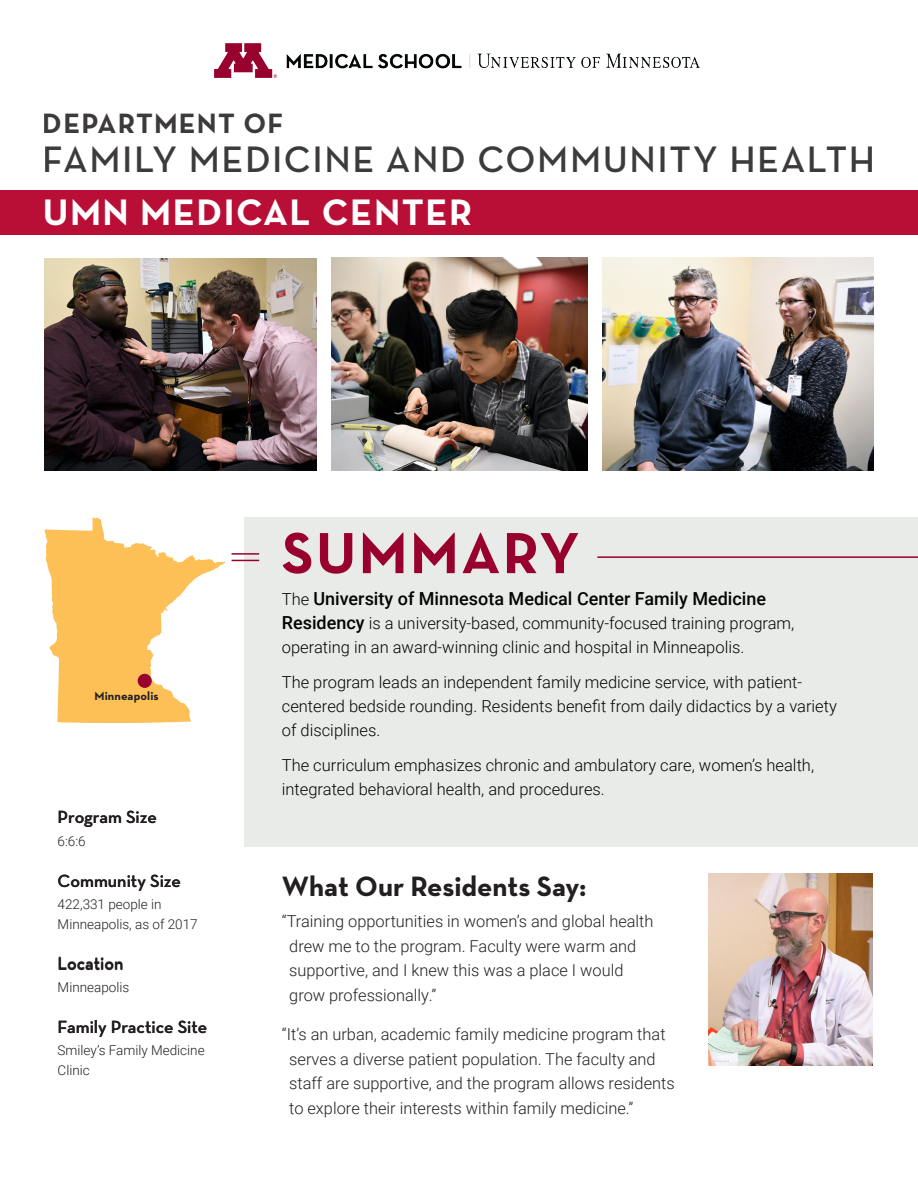
<style>
.page{position:relative;width:918px;height:1188px;background:#fff}
.page>*{position:absolute;margin:0;border:0;box-sizing:border-box;transform-origin:0 0}
.Section_Head{font:700 58.95px "Neutraface Text";letter-spacing:.04em;color:#98012d}
.t1{font:600 37.5px "Neutraface Text";letter-spacing:.04em;color:#231f20}
.Section_Head-2{font:700 37.5px "Neutraface Text";letter-spacing:.04em;color:#fff}
.Bullets{font:700 28.5px "Neutraface Text";color:#231f20}
.Bullets-2{font:700 28.5px "Neutraface Text";letter-spacing:.04em;color:#231f20}
.Intro_Text{font:500 18px "Roboto";color:#040503}
.Sidebar_Head{font:600 18px "Neutraface Text";color:#231f20}
.Intro_Text-2{font:300 16.5px/24px "Roboto";color:#040503}
.Quotes{font:300 16.35px/24.6px "Roboto";color:#231f20}
.Stats{font:300 13.5px/19.5px "Roboto";color:#231f20}
.t2{font:700 12.15px "Neutraface Text";letter-spacing:.01em;color:#231f20}
.s1{font-weight:300;font-size:16.5px}
.s2{font-weight:500;font-size:18px}
</style>
<div class="page">
<img style="left:215px;top:43px;width:485px;height:35px">
<img style="left:602px;top:258px;width:271px;height:212px">
<img style="left:45px;top:258px;width:271px;height:212px">
<img style="left:331px;top:258px;width:257px;height:212px">
<div style="left:245px;top:517px;width:673px;height:330px;background:#e9ebe8"></div>
<img style="left:708px;top:873px;width:164px;height:192px">
<div style="left:0;top:190px;width:918px;height:45px;background:#b90f36"></div>
<hr style="left:597px;top:556px;width:321px;height:2px;background:#98012d">
<hr style="left:232px;top:553px;width:27px;height:2px;background:#98012d">
<svg style="left:232px;top:560px;width:27px;height:1px"></svg>
<svg style="left:45px;top:517px;width:180px;height:206px"></svg>
<div style="left:138px;top:674px;width:14px;height:14px;background:#98012d;border-radius:50%"></div>
<h3 class="Bullets-2" style="left:43px;top:105px;width:242px">DEPARTMENT OF</h3>
<h2 class="t1" style="left:43px;top:136px;width:834px">FAMILY MEDICINE AND COMMUNITY HEALTH</h2>
<p class="Section_Head-2" style="left:43px;top:188px;width:431px">UMN MEDICAL CENTER</p>
<p class="t2" style="left:94px;top:688px;width:66px">Minneapolis</p>
<p class="Sidebar_Head" style="left:58px;top:806px;width:101px">Program Size</p>
<p class="Stats" style="left:58px;top:831px;width:30px">6:6:6</p>
<p class="Sidebar_Head" style="left:58px;top:869px;width:125px">Community Size</p>
<p class="Stats" style="left:58px;top:894px;width:142px">422,331 people in<br>Minneapolis, as of 2017</p>
<p class="Sidebar_Head" style="left:58px;top:952px;width:67px">Location</p>
<p class="Stats" style="left:58px;top:977px;width:73px">Minneapolis</p>
<p class="Sidebar_Head" style="left:58px;top:1016px;width:151px">Family Practice Site</p>
<p class="Stats" style="left:58px;top:1040px;width:149px">Smiley’s Family Medicine<br>Clinic</p>
<p class="Section_Head" style="left:282px;top:515px;width:299px">SUMMARY</p>
<p class="Intro_Text" style="left:282px;top:585px;width:486px"><span class="s1">The</span> University of Minnesota Medical Center Family Medicine</p>
<p class="Intro_Text-2" style="left:282px;top:610px;width:514px"><span class="s2">Residency</span> is a university-based, community-focused training program, operating in an award-winning clinic and hospital in Minneapolis.</p>
<p class="Intro_Text-2" style="left:282px;top:669px;width:557px">The program leads an independent family medicine service, with patient&shy;centered bedside rounding. Residents benefit from daily didactics by a variety of disciplines.</p>
<p class="Intro_Text-2" style="left:282px;top:752px;width:534px">The curriculum emphasizes chronic and ambulatory care, women’s health, integrated behavioral health, and procedures.</p>
<p class="Bullets" style="left:282px;top:868px;width:306px">What Our Residents Say:</p>
<p class="Quotes" style="left:289px;top:908px;width:366px;text-indent:-7px">“Training opportunities in women’s and global health drew me to the program. Faculty were warm and supportive, and I knew this was a place I would grow professionally.”</p>
<p class="Quotes" style="left:289px;top:1021px;width:387px;text-indent:-7px">“It’s an urban, academic family medicine program that serves a diverse patient population. The faculty and staff are supportive, and the program allows residents to explore their interests within family medicine.”</p>
</div>
